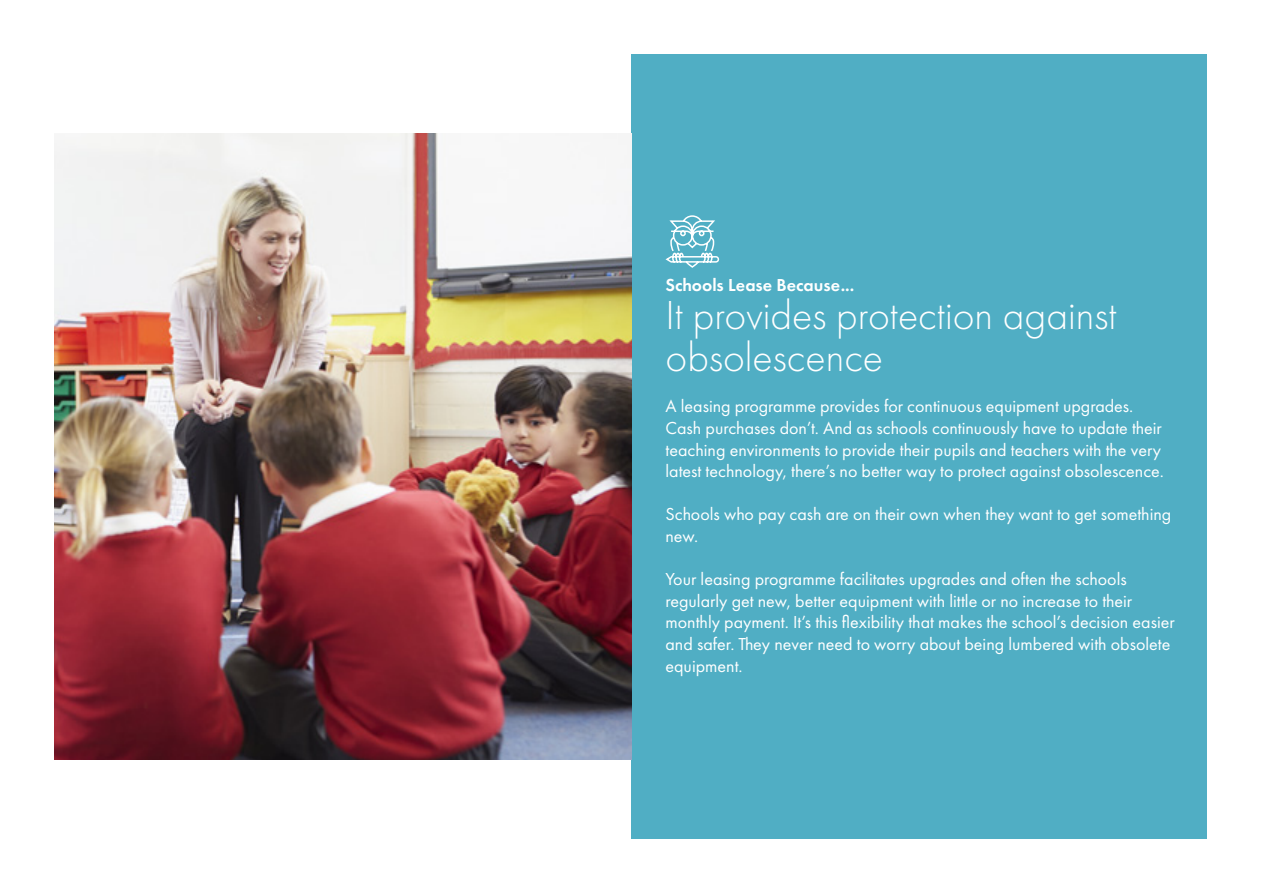
<style>
.page{position:relative;width:1263px;height:893px;background:#fff}
.page>*{position:absolute;margin:0;border:0;box-sizing:border-box;transform-origin:0 0}
.t1{font:300 42px/42px "Futura PT";color:#fff}
.t2{font:18px/21.6px "Futura PT";color:#fff}
.t3{font:600 18px "Futura PT";color:#fff}
</style>
<div class="page">
<div style="left:631px;top:54px;width:576px;height:785px;background:#50aec4"></div>
<svg style="left:665px;top:215px;width:55px;height:53px"></svg>
<img style="left:54px;top:134px;width:577px;height:625px">
<p class="t3" style="left:665px;top:274px;width:190px">Schools Lease Because...</p>
<h1 class="t1" style="left:665px;top:294px;width:453px">It provides protection against obsolescence</h1>
<p class="t2" style="left:665px;top:395px;width:500px">A leasing programme provides for continuous equipment upgrades.<br>Cash purchases don’t. And as schools continuously have to update their teaching environments to provide their pupils and teachers with the very latest technology, there’s no better way to protect against obsolescence.</p>
<p class="t2" style="left:665px;top:503px;width:507px">Schools who pay cash are on their own when they want to get something new.</p>
<p class="t2" style="left:665px;top:568px;width:511px">Your leasing programme facilitates upgrades and often the schools regularly get new, better equipment with little or no increase to their monthly payment. It’s this flexibility that makes the school’s decision easier and safer. They never need to worry about being lumbered with obsolete equipment.</p>
</div>
